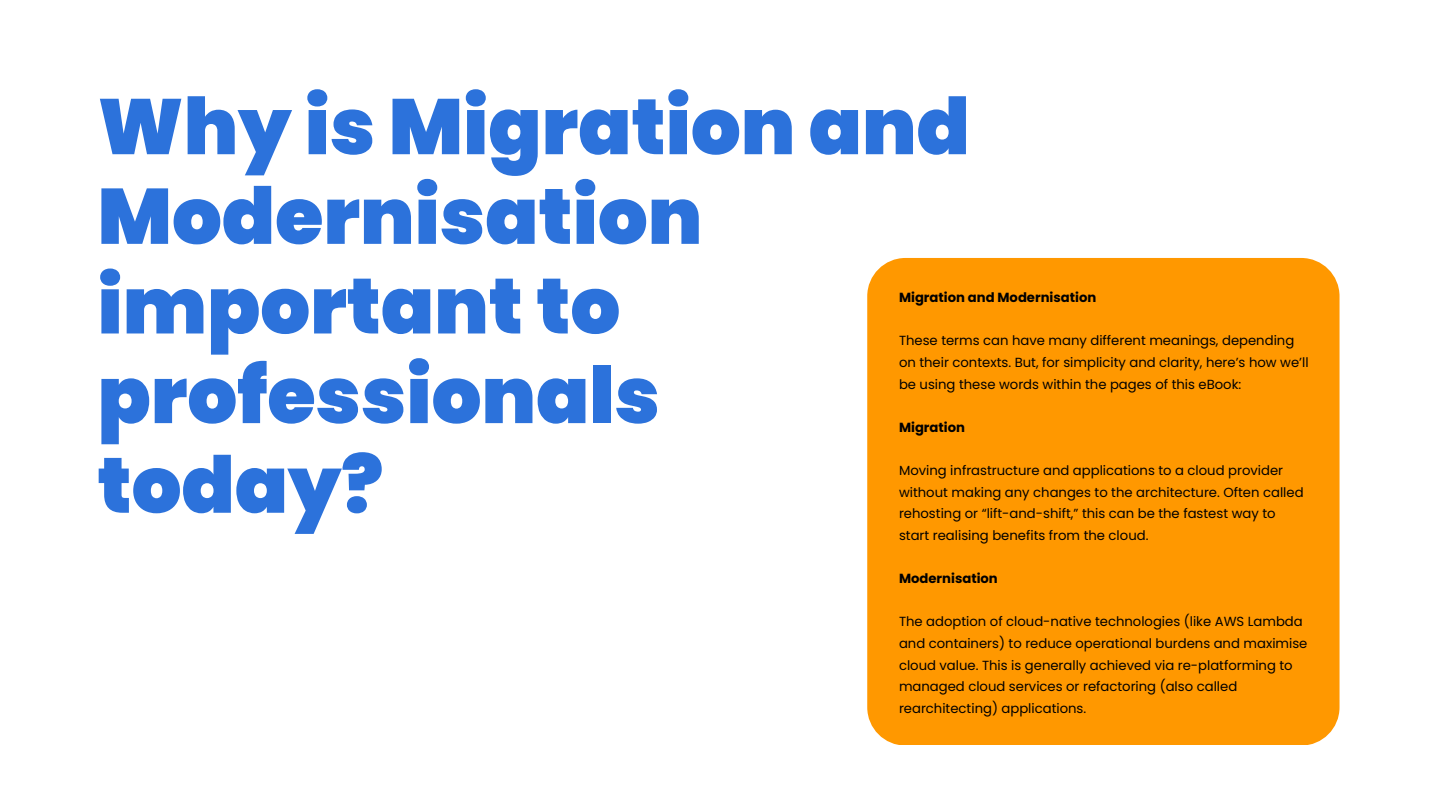
<style>
.page{position:relative;width:1440px;height:810px;background:#fff}
.page>*{position:absolute;margin:0;border:0;box-sizing:border-box;transform-origin:0 0}
.t1{font:900 78.4px/89.6px "Poppins";color:#2c72db}
.t2{font:13.2px/21.6px "Poppins";color:#000}
.t3{font:700 13.2px "Poppins";color:#000}
</style>
<div class="page">
<div style="left:867px;top:258px;width:473px;height:487px;background:#ff9800;border-radius:38px"></div>
<h1 class="t1" style="left:98px;top:82px;width:874px">Why is Migration and<br>Modernisation important to professionals<br>today?</h1>
<h2 class="t3" style="left:899px;top:288px;width:199px">Migration and Modernisation</h2>
<p class="t2" style="left:899px;top:330px;width:411px">These terms can have many different meanings, depending on their contexts. But, for simplicity and clarity, here’s how we’ll be using these words within the pages of this eBook:</p>
<h2 class="t3" style="left:899px;top:418px;width:68px">Migration</h2>
<p class="t2" style="left:899px;top:460px;width:406px">Moving infrastructure and applications to a cloud provider without making any changes to the architecture. Often called rehosting or “lift-and-shift,” this can be the fastest way to start realising benefits from the cloud.</p>
<h2 class="t3" style="left:899px;top:569px;width:100px">Modernisation</h2>
<p class="t2" style="left:899px;top:611px;width:410px">The adoption of cloud-native technologies (like AWS Lambda and containers) to reduce operational burdens and maximise cloud value. This is generally achieved via re-platforming to managed cloud services or refactoring (also called</p>
<p class="t2" style="left:899px;top:697px;width:189px">rearchitecting) applications.</p>
</div>
